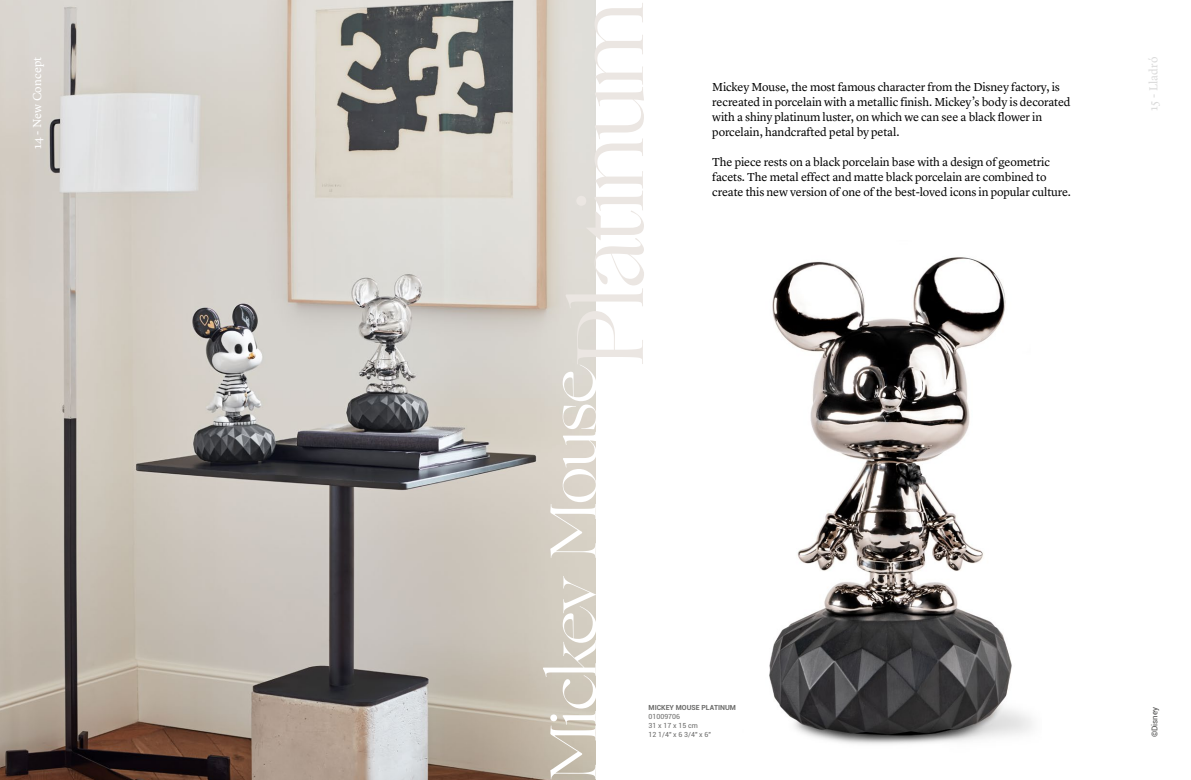
<style>
.page{position:relative;width:1191px;height:780px;background:#fff}
.page>*{position:absolute;margin:0;border:0;box-sizing:border-box;transform-origin:0 0}
.t1{font:95.1px "Ogg";letter-spacing:-.01em;color:#ebe6e2}
.t2{font:65px "Ogg";letter-spacing:-.01em;color:#fff}
.t3{font:12px/15px "Lyon Text";letter-spacing:-.01em;color:#000}
.t4{font:12px "Lyon Text";letter-spacing:.01em;color:#fff}
.t5{font:12px "Lyon Text";letter-spacing:.01em;color:#dadada}
.t6{font:8px "Roboto";color:#4a4a49}
.t7{font:7px/9px "Roboto";color:#6a6a69}
.t8{font:700 7px "Roboto";color:#6a6a69}
</style>
<div class="page">
<img style="left:0;top:0;width:596px;height:780px">
<img style="left:769px;top:257px;width:263px;height:487px">
<p class="t4" style="left:28px;top:149px;width:94px;rotate:-90deg">14 - New Concept</p>
<h1 class="t1" style="left:545px;top:365px;width:365px;rotate:-90deg">Platinum</h1>
<h2 class="t2" style="left:529px;top:780px;width:417px;rotate:-90deg">Mickey Mouse</h2>
<p class="t5" style="left:1144px;top:111px;width:56px;rotate:-90deg">15 - Lladró</p>
<p class="t3" style="left:712px;top:79px;width:360px">Mickey Mouse, the most famous character from the Disney factory, is recreated in porcelain with a metallic finish. Mickey’s body is decorated with a shiny platinum luster, on which we can see a black flower in porcelain, handcrafted petal by petal.</p>
<p class="t3" style="left:712px;top:154px;width:360px">The piece rests on a black porcelain base with a design of geometric facets. The metal effect and matte black porcelain are combined to create this new version of one of the best-loved icons in popular culture.</p>
<p class="t8" style="left:648px;top:703px;width:89px">MICKEY MOUSE PLATINUM</p>
<p class="t7" style="left:648px;top:712px;width:64px">01009706<br>31 x 17 x 15 cm<br>12 1/4" x 6 3/4" x 6"</p>
<p class="t6" style="left:1149px;top:737px;width:32px;rotate:-90deg">©Disney</p>
</div>
